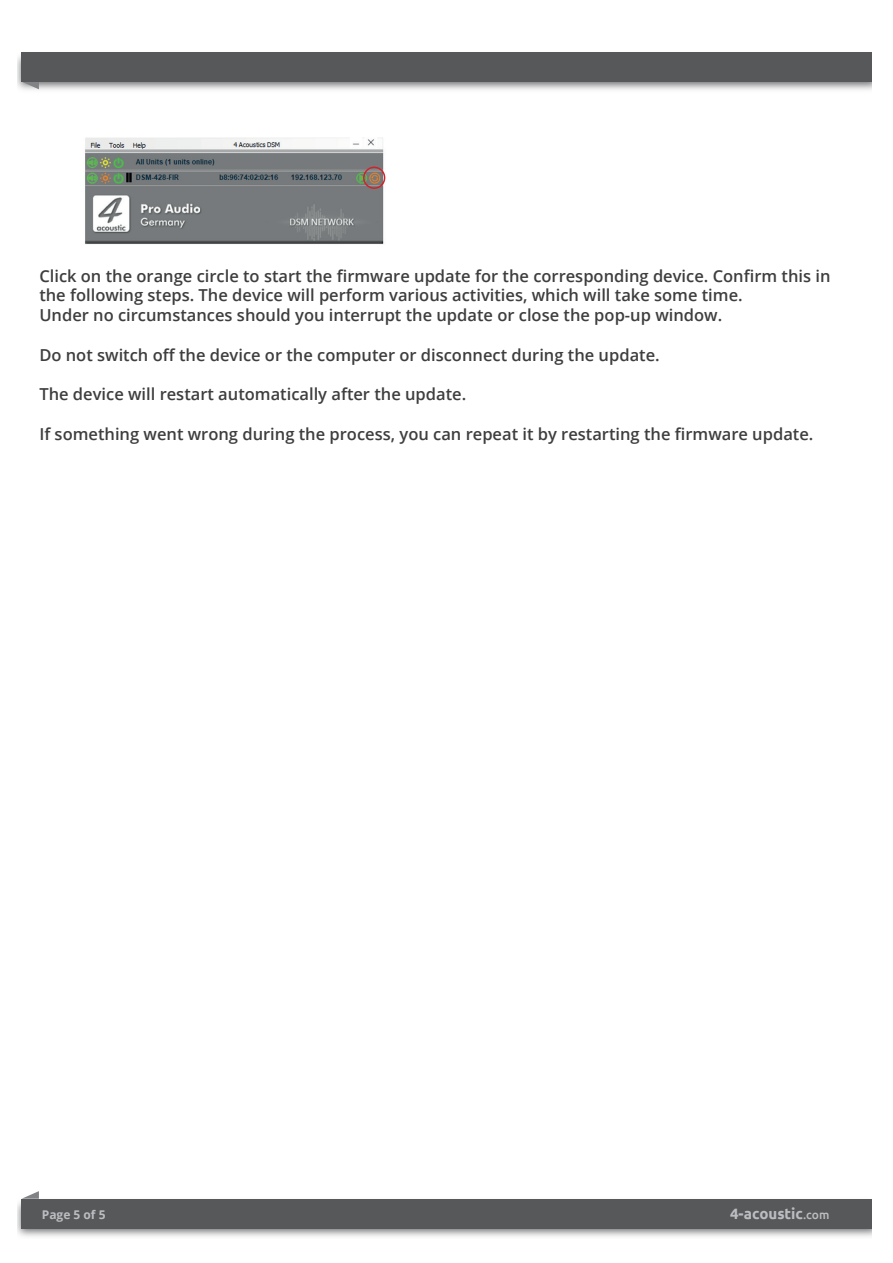
<style>
.page{position:relative;width:893px;height:1263px;background:#fff}
.page>*{position:absolute;margin:0;border:0;box-sizing:border-box;transform-origin:0 0}
.t1{font:600 16.5px/19.8px "Open Sans";color:#3e3e3f}
.t2{font:700 15px "Ubuntu";color:#bcbdc0}
.t3{font:700 12px "Open Sans";color:#bcbdc0}
.s1{font-weight:500;font-size:12px}
</style>
<div class="page">
<img style="left:17px;top:1199px;width:855px;height:38px">
<svg style="left:22px;top:1191px;width:17px;height:8px"></svg>
<div style="left:22px;top:1199px;width:850px;height:29px;background:#57585a"></div>
<img style="left:17px;top:52px;width:855px;height:38px">
<svg style="left:22px;top:82px;width:17px;height:7px"></svg>
<div style="left:22px;top:52px;width:850px;height:30px;background:#57585a"></div>
<img style="left:85px;top:137px;width:301px;height:108px">
<div style="left:363px;top:167px;width:22px;height:22px;border:2px solid #d1232a;border-radius:50%"></div>
<p class="t1" style="left:39px;top:265px;width:793px">Click on the orange circle to start the firmware update for the corresponding device. Confirm this in the following steps. The device will perform various activities, which will take some time.<br>Under no circumstances should you interrupt the update or close the pop-up window.</p>
<p class="t1" style="left:39px;top:345px;width:622px">Do not switch off the device or the computer or disconnect during the update.</p>
<p class="t1" style="left:39px;top:384px;width:428px">The device will restart automatically after the update.</p>
<p class="t1" style="left:39px;top:424px;width:776px">If something went wrong during the process, you can repeat it by restarting the firmware update.</p>
<p class="t3" style="left:42px;top:1206px;width:65px">Page 5 of 5</p>
<p class="t2" style="left:730px;top:1205px;width:101px">4-acoustic<span class="s1">.com</span></p>
</div>
